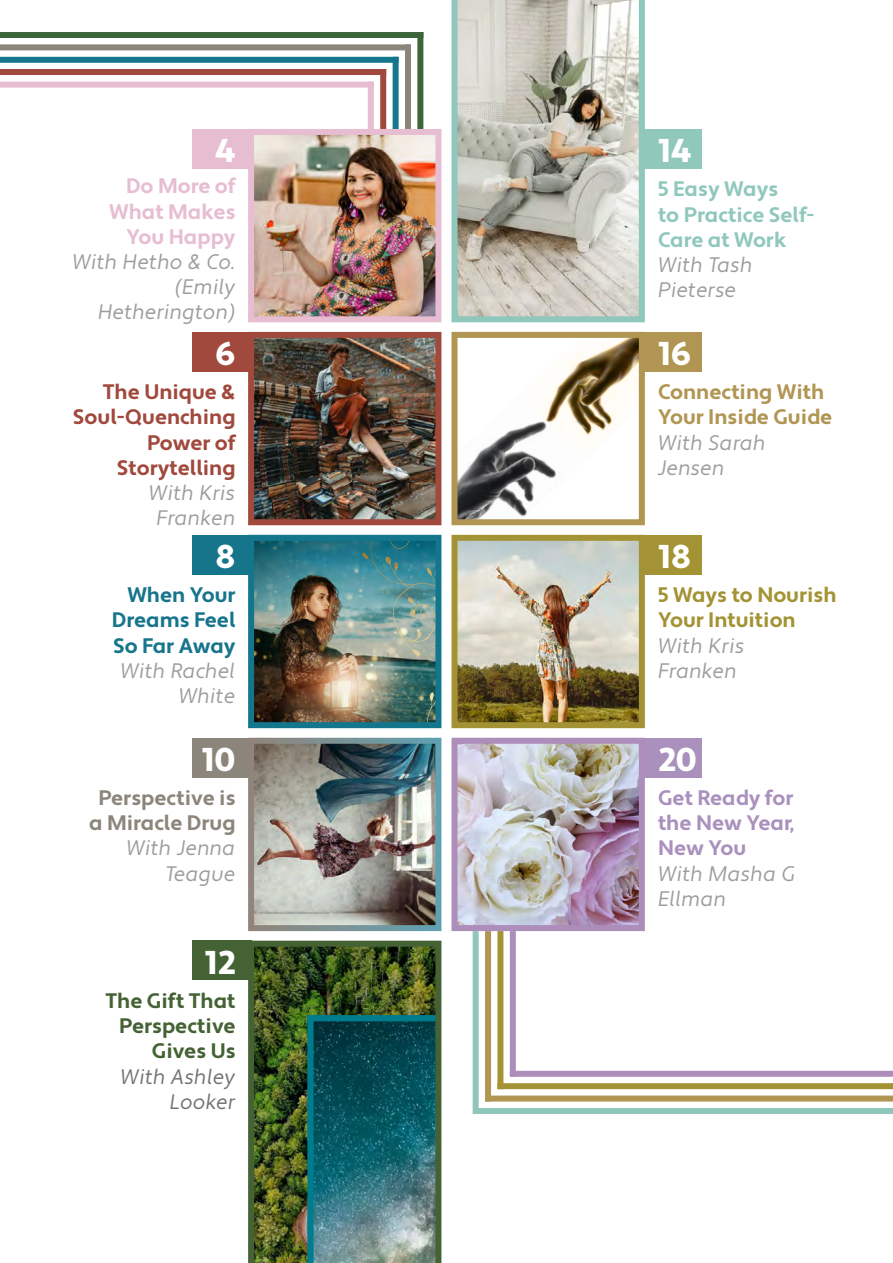
<style>
.page{position:relative;width:893px;height:1263px;background:#fff}
.page>*{position:absolute;margin:0;border:0;box-sizing:border-box;transform-origin:0 0}
.t1{font:900 33px "Apertura";color:#fff}
.t2{font:21px/25.2px "Apertura Obliq";color:#9d9d9d}
.t3{font:700 21px/25.2px "Apertura";color:#a0493c;text-align:right}
.t4{font:700 21px/25.2px "Apertura";color:#90c8bc}
.t5{font:700 21px/25.2px "Apertura";color:#446234;text-align:right}
.t6{font:700 21px/25.2px "Apertura";color:#b19552}
.t7{font:700 21px/25.2px "Apertura";color:#aa91bd;text-align:justify}
.t8{font:700 21px/25.2px "Apertura";color:#16758b;text-align:justify}
.t9{font:700 21px/25.2px "Apertura";color:#a39334}
.t10{font:700 21px/25.2px "Apertura";color:#8c857b;text-align:center}
.t11{font:700 21px/25.2px "Apertura";color:#e7bdd1;text-align:right}
.t12{font:21px/25.2px "Apertura Obliq";color:#737373;text-align:right}
</style>
<div class="page">
<div style="left:417px;top:32px;width:6px;height:112px;background:#3d653b"></div>
<div style="left:405px;top:44px;width:6px;height:100px;background:#8c857b"></div>
<div style="left:393px;top:57px;width:6px;height:87px;background:#14768c"></div>
<div style="left:380px;top:69px;width:6px;height:75px;background:#a0493c"></div>
<div style="left:368px;top:82px;width:6px;height:62px;background:#e6bdd1"></div>
<div style="left:473px;top:931px;width:6px;height:183px;background:#90c7bc"></div>
<div style="left:476px;top:1108px;width:417px;height:6px;background:#90c7bc"></div>
<div style="left:485px;top:931px;width:6px;height:170px;background:#b19552"></div>
<div style="left:485px;top:1095px;width:408px;height:6px;background:#b19552"></div>
<div style="left:497px;top:931px;width:6px;height:158px;background:#a39334"></div>
<div style="left:497px;top:1083px;width:396px;height:6px;background:#a39334"></div>
<div style="left:510px;top:931px;width:6px;height:146px;background:#ad8db9"></div>
<div style="left:510px;top:1071px;width:383px;height:6px;background:#ad8db9"></div>
<div style="left:192px;top:129px;width:60px;height:39px;background:#e7bdd1"></div>
<div style="left:192px;top:332px;width:60px;height:39px;background:#a0493c"></div>
<div style="left:192px;top:535px;width:60px;height:39px;background:#16758b"></div>
<div style="left:192px;top:738px;width:60px;height:39px;background:#8c857b"></div>
<div style="left:192px;top:941px;width:60px;height:39px;background:#446234"></div>
<div style="left:641px;top:738px;width:60px;height:39px;background:#aa91bd"></div>
<div style="left:641px;top:535px;width:60px;height:39px;background:#a39334"></div>
<div style="left:641px;top:332px;width:60px;height:39px;background:#b19552"></div>
<div style="left:641px;top:129px;width:60px;height:39px;background:#90c8bc"></div>
<svg style="left:451px;top:0;width:194px;height:322px;background:#bec0b5"></svg>
<img style="left:255px;top:136px;width:179px;height:179px">
<div style="left:248px;top:129px;width:193px;height:193px;border:6px solid #e6bdd1"></div>
<img style="left:458px;top:427px;width:98px;height:91px">
<img style="left:523px;top:339px;width:115px;height:119px">
<div style="left:451px;top:332px;width:194px;height:193px;border:6px solid #b19552"></div>
<img style="left:255px;top:339px;width:179px;height:179px">
<div style="left:248px;top:332px;width:193px;height:193px;border:6px solid #a0493c"></div>
<img style="left:458px;top:542px;width:180px;height:179px">
<div style="left:451px;top:535px;width:194px;height:193px;border:6px solid #a39334"></div>
<img style="left:255px;top:542px;width:179px;height:179px">
<img style="left:362px;top:542px;width:51px;height:44px">
<div style="left:248px;top:535px;width:193px;height:193px;border:6px solid #14768c"></div>
<img style="left:458px;top:745px;width:180px;height:179px">
<div style="left:451px;top:738px;width:194px;height:193px;border:6px solid #ad8db9"></div>
<img style="left:255px;top:745px;width:179px;height:179px">
<img style="left:248px;top:941px;width:193px;height:322px">
<div style="left:0;top:32px;width:423px;height:6px;background:#3d653b"></div>
<div style="left:0;top:44px;width:411px;height:6px;background:#8c857b"></div>
<div style="left:0;top:57px;width:399px;height:6px;background:#14768c"></div>
<div style="left:0;top:69px;width:386px;height:6px;background:#a0493c"></div>
<div style="left:0;top:82px;width:374px;height:6px;background:#e6bdd1"></div>
<h1 class="t1" style="left:215px;top:131px;width:22px">4</h1>
<p class="t11" style="left:109px;top:174px;width:128px">Do More of<br>What Makes<br>You Happy</p>
<p class="t2" style="left:72px;top:250px;width:165px;text-align:right">With Hetho &amp; Co. (Emily<br>Hetherington)</p>
<h1 class="t1" style="left:215px;top:333px;width:22px">6</h1>
<p class="t3" style="left:73px;top:380px;width:164px">The Unique &amp;<br>Soul-Quenching<br>Power of<br>Storytelling</p>
<p class="t2" style="left:149px;top:481px;width:88px;text-align:center">With Kris<br>Franken</p>
<h1 class="t1" style="left:215px;top:536px;width:22px">8</h1>
<p class="t8" style="left:112px;top:583px;width:125px;text-indent:15px">When Your Dreams Feel So Far Away</p>
<p class="t2" style="left:120px;top:659px;width:117px;text-align:right">With Rachel<br>White</p>
<h1 class="t1" style="left:202px;top:739px;width:35px">10</h1>
<p class="t10" style="left:89px;top:786px;width:148px">Perspective is a Miracle Drug</p>
<p class="t2" style="left:126px;top:836px;width:111px;text-align:right">With Jenna<br>Teague</p>
<h1 class="t1" style="left:205px;top:942px;width:32px">12</h1>
<p class="t5" style="left:105px;top:989px;width:132px">The Gift That<br>Perspective<br>Gives Us</p>
<p class="t12" style="left:121px;top:1064px;width:116px">With Ashley<br>Looker</p>
<h1 class="t1" style="left:658px;top:131px;width:35px">14</h1>
<p class="t4" style="left:658px;top:177px;width:158px">5 Easy Ways<br>to Practice Self-<br>Care at Work</p>
<p class="t2" style="left:658px;top:253px;width:96px">With Tash<br>Pieterse</p>
<h1 class="t1" style="left:658px;top:333px;width:35px">16</h1>
<p class="t6" style="left:658px;top:380px;width:176px">Connecting With<br>Your Inside Guide</p>
<p class="t2" style="left:658px;top:430px;width:109px">With Sarah<br>Jensen</p>
<h1 class="t1" style="left:658px;top:536px;width:35px">18</h1>
<p class="t9" style="left:658px;top:583px;width:180px">5 Ways to Nourish<br>Your Intuition</p>
<p class="t2" style="left:658px;top:633px;width:88px">With Kris<br>Franken</p>
<h1 class="t1" style="left:658px;top:740px;width:40px">20</h1>
<p class="t7" style="left:658px;top:786px;width:138px">Get Ready for the New Year, New You</p>
<p class="t2" style="left:658px;top:861px;width:139px">With Masha G<br>Ellman</p>
</div>
